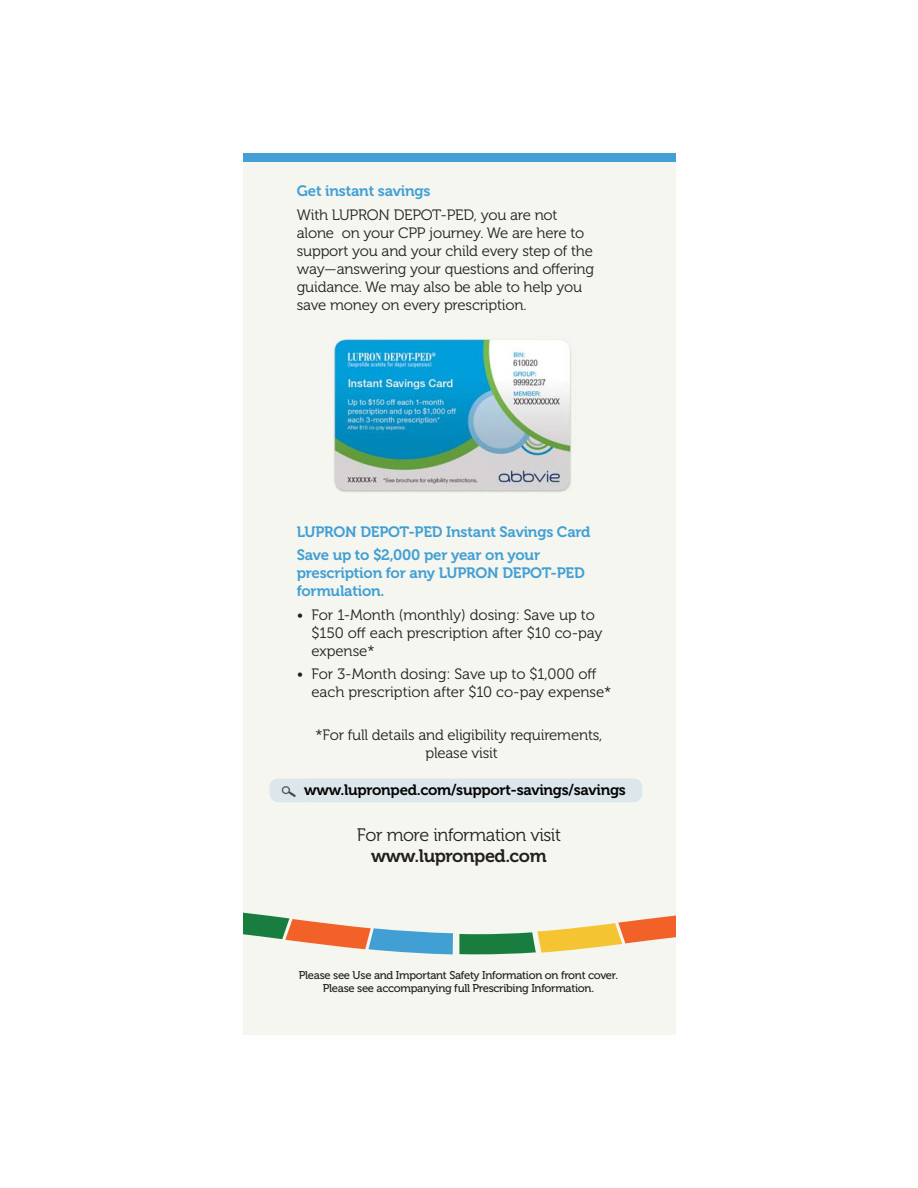
<style>
.page{position:relative;width:918px;height:1188px;background:#fff}
.page>*{position:absolute;margin:0;border:0;box-sizing:border-box;transform-origin:0 0}
.t1{font:18px "Museo 300";letter-spacing:-.02em;color:#231f20}
.t2{font:18px "Museo 700";letter-spacing:-.02em;color:#231f20}
.t3{font:15px/18px "Museo 300";letter-spacing:-.015em;color:#231f20}
.t4{font:15px/23.4px "Museo 700";letter-spacing:-.015em;color:#419fd4}
.t5{font:15px "Museo 700";letter-spacing:-.02em;color:#010202}
.t6{font:11.25px/13.5px "Museo 500";letter-spacing:-.025em;color:#231f20;text-align:center}
</style>
<div class="page">
<div style="left:243px;top:154px;width:432px;height:880px;background:#f4f6ef"></div>
<svg style="left:243px;top:912px;width:210px;height:42px"></svg>
<svg style="left:459px;top:915px;width:216px;height:39px"></svg>
<div style="left:243px;top:154px;width:432px;height:8px;background:#439fd4"></div>
<div style="left:269px;top:779px;width:373px;height:23px;background:#dce6eb"></div>
<img style="left:270px;top:779px;width:36px;height:23px">
<img style="left:333px;top:338px;width:239px;height:154px">
<p class="t4" style="left:297px;top:181px;width:135px">Get instant savings</p>
<p class="t3" style="left:297px;top:207px;width:299px">With LUPRON DEPOT-PED, you are not alone on your CPP journey. We are here to support you and your child every step of the way—answering your questions and offering guidance. We may also be able to help you save money on every prescription.</p>
<p class="t4" style="left:297px;top:521px;width:295px">LUPRON DEPOT-PED Instant Savings Card<br>Save up to $2,000 per year on your</p>
<p class="t4" style="left:297px;top:565px;width:289px;line-height:18px">prescription for any LUPRON DEPOT-PED formulation.</p>
<p class="t3" style="left:311px;top:607px;width:293px;text-indent:-15px">• For 1-Month (monthly) dosing: Save up to $150 off each prescription after $10 co-pay expense*</p>
<p class="t3" style="left:311px;top:666px;width:302px;text-indent:-15px">• For 3-Month dosing: Save up to $1,000 off each prescription after $10 co-pay expense*</p>
<p class="t3" style="left:316px;top:727px;width:288px;text-align:center">*For full details and eligibility requirements, please visit</p>
<p class="t5" style="left:304px;top:785px;width:323px">www.lupronped.com/support-savings/savings</p>
<p class="t1" style="left:357px;top:828px;width:206px">For more information visit</p>
<p class="t2" style="left:371px;top:849px;width:177px">www.lupronped.com</p>
<p class="t6" style="left:299px;top:969px;width:321px">Please see Use and Important Safety Information on front cover.<br>Please see accompanying full Prescribing Information.</p>
</div>
